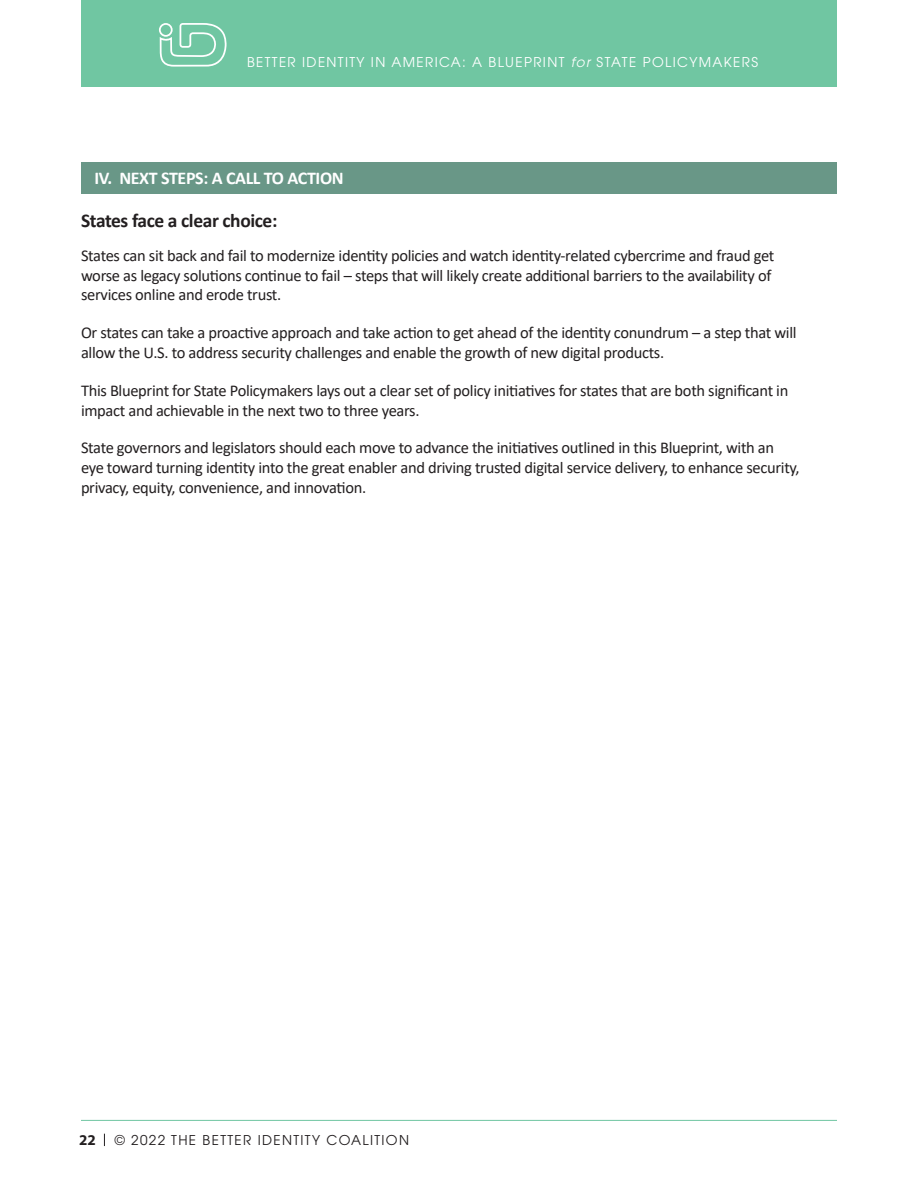
<style>
.page{position:relative;width:918px;height:1188px;background:#fff}
.page>*{position:absolute;margin:0;border:0;box-sizing:border-box;transform-origin:0 0}
.t1{font:700 19.5px "Calibri";letter-spacing:-.02em;color:#231f20}
.Heading_1{font:700 18px "Calibri";letter-spacing:-.02em;color:#fff}
.t2{font:16.5px/19.8px "Calibri";letter-spacing:-.02em;color:#231f20}
.t3{font:700 15px "Myriad";color:#231f20}
.t4{font:13.5px "Avant Garde";letter-spacing:.1em;color:#fff}
.t5{font:13.5px "Avant Garde";letter-spacing:.1em;color:#231f20}
.s1{font-style:italic}
</style>
<div class="page">
<hr style="left:81px;top:1120px;width:756px;height:1px;background:#70c6a2">
<svg style="left:104px;top:1134px;width:1px;height:12px"></svg>
<div style="left:81px;top:0;width:756px;height:87px;background:#70c6a2"></div>
<svg style="left:159px;top:23px;width:68px;height:44px"></svg>
<div style="left:81px;top:162px;width:756px;height:31px;background:#699787"></div>
<p class="t4" style="left:247px;top:54px;width:512px">BETTER IDENTITY IN AMERICA: A BLUEPRINT <span class="s1">for</span> STATE POLICYMAKERS</p>
<p class="Heading_1" style="left:94px;top:165px;width:251px">IV. NEXT STEPS: A CALL TO ACTION</p>
<p class="t1" style="left:81px;top:207px;width:198px">States face a clear choice:</p>
<p class="t2" style="left:81px;top:245px;width:695px">States can sit back and fail to modernize identity policies and watch identity-related cybercrime and fraud get worse as legacy solutions continue to fail – steps that will likely create additional barriers to the availability of services online and erode trust.</p>
<p class="t2" style="left:81px;top:322px;width:717px">Or states can take a proactive approach and take action to get ahead of the identity conundrum – a step that will allow the U.S. to address security challenges and enable the growth of new digital products.</p>
<p class="t2" style="left:81px;top:380px;width:709px">This Blueprint for State Policymakers lays out a clear set of policy initiatives for states that are both significant in impact and achievable in the next two to three years.</p>
<p class="t2" style="left:81px;top:438px;width:720px">State governors and legislators should each move to advance the initiatives outlined in this Blueprint, with an eye toward turning identity into the great enabler and driving trusted digital service delivery, to enhance security, privacy, equity, convenience, and innovation.</p>
<p class="t3" style="left:79px;top:1133px;width:18px">22</p>
<p class="t5" style="left:115px;top:1132px;width:296px">© 2022 THE BETTER IDENTITY COALITION</p>
</div>
